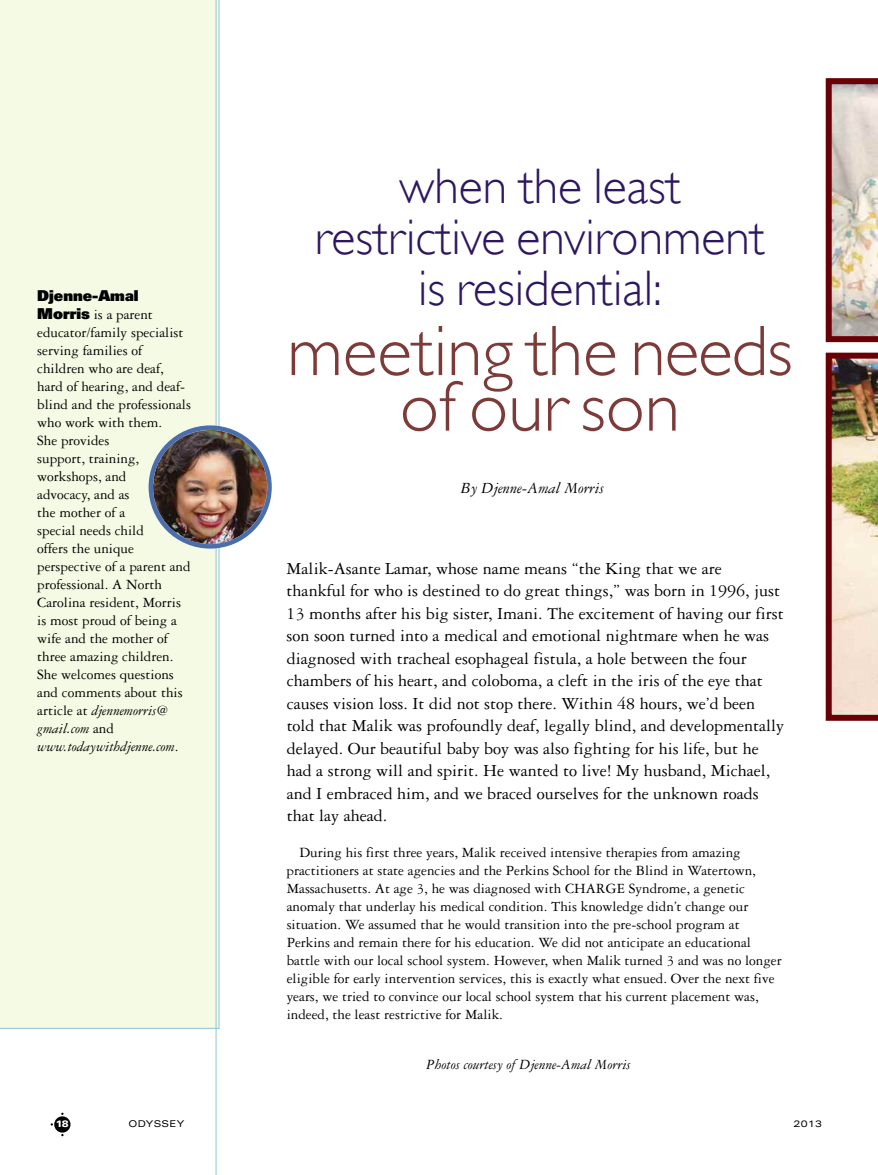
<style>
.page{position:relative;width:878px;height:1175px;background:#fff}
.page>*{position:absolute;margin:0;border:0;box-sizing:border-box;transform-origin:0 0}
.t1{font:300 72px/55.5px "Gill Sans";color:#7c3b38;text-align:center}
.t2{font:300 49.95px/51px "Gill Sans";color:#2e1761;text-align:center}
.t3{font:18px/22.5px "Garamond Three";color:#000}
.t4{font:italic 16.5px "Garamond Three";color:#000}
.t5{font:15px/18px "Garamond Three";color:#000}
.t6{font:italic 15px "Garamond Three";color:#000}
.t7{font:900 15px "Univers";color:#000}
.t8{font:expanded 9.3px "Univers";letter-spacing:.035em;color:#000}
.t9{font:900 expanded 9.3px "Univers";color:#fff}
.s1{font-family:"Univers";font-weight:900}
.s2{font-style:italic}
</style>
<div class="page">
<div style="left:54px;top:1116px;width:16px;height:16px;background:#000;border-radius:50%"></div>
<div style="left:0;top:0;width:219px;height:1028px;background:#f4fae3"></div>
<hr style="left:216px;top:0;width:1px;height:1174px;background:#8fc4dd">
<img style="left:148px;top:425px;width:124px;height:123px">
<img style="left:825px;top:78px;width:53px;height:264px">
<img style="left:825px;top:352px;width:53px;height:369px">
<p class="t7" style="left:37px;top:290px;width:103px">Djenne-Amal</p>
<p class="t5" style="left:37px;top:307px;width:155px"><span class="s1">Morris</span> is a parent educator/family specialist serving families of children who are deaf, hard of hearing, and deaf&shy;blind and the professionals who work with them.<br>She provides<br>support, training, workshops, and<br>advocacy, and as<br>the mother of a<br>special needs child<br>offers the unique perspective of a parent and professional. A North<br>Carolina resident, Morris is most proud of being a wife and the mother of three amazing children.<br>She welcomes questions and comments about this article at <span class="s2">djennemorris@ gmail.com</span> and <span class="s2">www.todaywithdjenne.com</span>.</p>
<h2 class="t2" style="left:315px;top:160px;width:451px">when the least restrictive environment is residential:</h2>
<h1 class="t1" style="left:287px;top:323px;width:507px">meeting the needs of our son</h1>
<p class="t4" style="left:461px;top:482px;width:144px">By Djenne-Amal Morris</p>
<p class="t3" style="left:286px;top:558px;width:499px">Malik-Asante Lamar, whose name means “the King that we are thankful for who is destined to do great things,” was born in 1996, just 13 months after his big sister, Imani. The excitement of having our first son soon turned into a medical and emotional nightmare when he was diagnosed with tracheal esophageal fistula, a hole between the four chambers of his heart, and coloboma, a cleft in the iris of the eye that causes vision loss. It did not stop there. Within 48 hours, we’d been told that Malik was profoundly deaf, legally blind, and developmentally delayed. Our beautiful baby boy was also fighting for his life, but he had a strong will and spirit. He wanted to live! My husband, Michael, and I embraced him, and we braced ourselves for the unknown roads that lay ahead.</p>
<p class="t5" style="left:286px;top:845px;width:496px;text-indent:13px">During his first three years, Malik received intensive therapies from amazing practitioners at state agencies and the Perkins School for the Blind in Watertown, Massachusetts. At age 3, he was diagnosed with CHARGE Syndrome, a genetic anomaly that underlay his medical condition. This knowledge didn’t change our situation. We assumed that he would transition into the pre-school program at Perkins and remain there for his education. We did not anticipate an educational battle with our local school system. However, when Malik turned 3 and was no longer eligible for early intervention services, this is exactly what ensued. Over the next five years, we tried to convince our local school system that his current placement was, indeed, the least restrictive for Malik.</p>
<p class="t6" style="left:426px;top:1058px;width:206px">Photos courtesy of Djenne-Amal Morris</p>
<p class="t9" style="left:56px;top:1120px;width:14px">18</p>
<p class="t8" style="left:128px;top:1120px;width:57px">ODYSSEY</p>
<p class="t8" style="left:793px;top:1120px;width:30px">2013</p>
</div>
